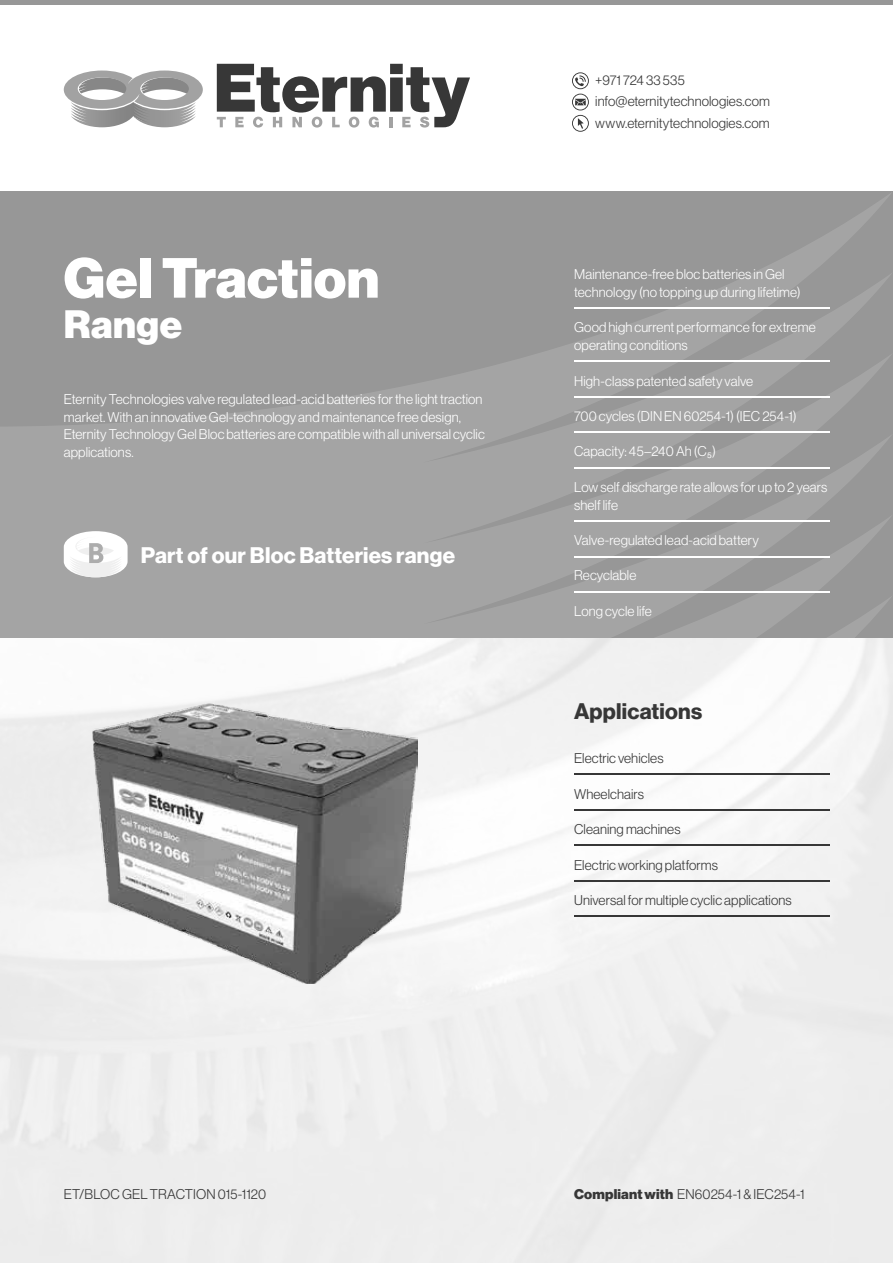
<style>
.page{position:relative;width:893px;height:1263px;background:#fff}
.page>*{position:absolute;margin:0;border:0;box-sizing:border-box;transform-origin:0 0}
.t1{font:55.35px "N Haas Grotesk DS Std 95 Blk";letter-spacing:.01em;color:#fff}
.t2{font:38.7px "N Haas Grotesk DS Std 95 Blk";letter-spacing:.015em;color:#fff}
.t3{font:22.05px "N Haas Grotesk DS Std 75 Bd";letter-spacing:.01em;color:#fff}
.t4{font:22.05px "N Haas Grotesk DS Std 75 Bd";letter-spacing:.01em;color:#373737}
.t5{font:13.8px/17.7px "N Haas Grotesk DS Std 45 Lt";letter-spacing:.01em;color:#fff}
.t6{font:13.8px/21.3px "N Haas Grotesk DS Std 45 Lt";letter-spacing:.01em;color:#373737}
.s1{font-family:"N Haas Grotesk DS Std 95 Blk"}
</style>
<div class="page">
<div style="left:0;top:625px;width:893px;height:638px;background:linear-gradient(to right,#f1f1f1,#f0f0f0)"></div>
<svg style="left:0;top:191px;width:893px;height:447px;background:#9d9d9d"></svg>
<hr style="left:574px;top:880px;width:255px;height:1px;background:#373737">
<hr style="left:574px;top:845px;width:255px;height:1px;background:#373737">
<hr style="left:574px;top:809px;width:255px;height:1px;background:#373737">
<hr style="left:574px;top:774px;width:255px;height:1px;background:#373737">
<hr style="left:0;top:0;width:893px;height:4px;background:#979797">
<hr style="left:574px;top:916px;width:255px;height:1px;background:#373737">
<svg style="left:217px;top:64px;width:253px;height:64px"></svg>
<svg style="left:64px;top:71px;width:139px;height:56px"></svg>
<svg style="left:572px;top:72px;width:17px;height:60px"></svg>
<hr style="left:574px;top:591px;width:255px;height:1px;background:#fff">
<hr style="left:574px;top:556px;width:255px;height:1px;background:#fff">
<hr style="left:574px;top:521px;width:255px;height:1px;background:#fff">
<svg style="left:64px;top:531px;width:64px;height:46px"></svg>
<hr style="left:574px;top:396px;width:255px;height:1px;background:#fff">
<hr style="left:574px;top:361px;width:255px;height:1px;background:#fff">
<hr style="left:574px;top:432px;width:255px;height:1px;background:#fff">
<hr style="left:574px;top:467px;width:255px;height:1px;background:#fff">
<hr style="left:574px;top:308px;width:255px;height:1px;background:#fff">
<img style="left:92px;top:704px;width:326px;height:280px">
<h1 class="t1" style="left:64px;top:246px;width:317px">Gel Traction</h1>
<h2 class="t2" style="left:64px;top:302px;width:120px">Range</h2>
<p class="t5" style="left:64px;top:390px;width:422px">Eternity Technologies valve regulated lead-acid batteries for the light traction market. With an innovative Gel-technology and maintenance free design, Eternity Technology Gel Bloc batteries are compatible with all universal cyclic applications.</p>
<h3 class="t3" style="left:141px;top:542px;width:316px">Part of our Bloc Batteries range</h3>
<p class="t6" style="left:595px;top:70px;width:176px">+971 724 33 535 info@eternitytechnologies.com www.eternitytechnologies.com</p>
<p class="t5" style="left:574px;top:266px;width:228px">Maintenance-free bloc batteries in Gel technology (no topping up during lifetime)</p>
<p class="t5" style="left:574px;top:319px;width:243px">Good high current performance for extreme operating conditions</p>
<p class="t5" style="left:574px;top:372px;width:181px">High-class patented safety valve</p>
<p class="t5" style="left:574px;top:407px;width:224px">700 cycles (DIN EN 60254-1) (IEC 254-1)</p>
<p class="t5" style="left:574px;top:443px;width:143px">Capacity: 45–240 Ah (C₅)</p>
<p class="t5" style="left:574px;top:478px;width:255px">Low self discharge rate allows for up to 2 years shelf life</p>
<p class="t5" style="left:574px;top:531px;width:186px">Valve-regulated lead-acid battery</p>
<p class="t5" style="left:574px;top:567px;width:64px">Recyclable</p>
<p class="t5" style="left:574px;top:602px;width:79px">Long cycle life</p>
<h3 class="t4" style="left:574px;top:698px;width:130px">Applications</h3>
<p class="t6" style="left:574px;top:748px;width:91px">Electric vehicles</p>
<p class="t6" style="left:574px;top:783px;width:72px">Wheelchairs</p>
<p class="t6" style="left:574px;top:819px;width:108px">Cleaning machines</p>
<p class="t6" style="left:574px;top:854px;width:145px">Electric working platforms</p>
<p class="t6" style="left:574px;top:890px;width:219px">Universal for multiple cyclic applications</p>
<p class="t6" style="left:64px;top:1184px;width:204px">ET/BLOC GEL TRACTION 015-1120</p>
<p class="t6" style="left:574px;top:1184px;width:232px"><span class="s1">Compliant with</span> EN60254-1 &amp; IEC254-1</p>
</div>
